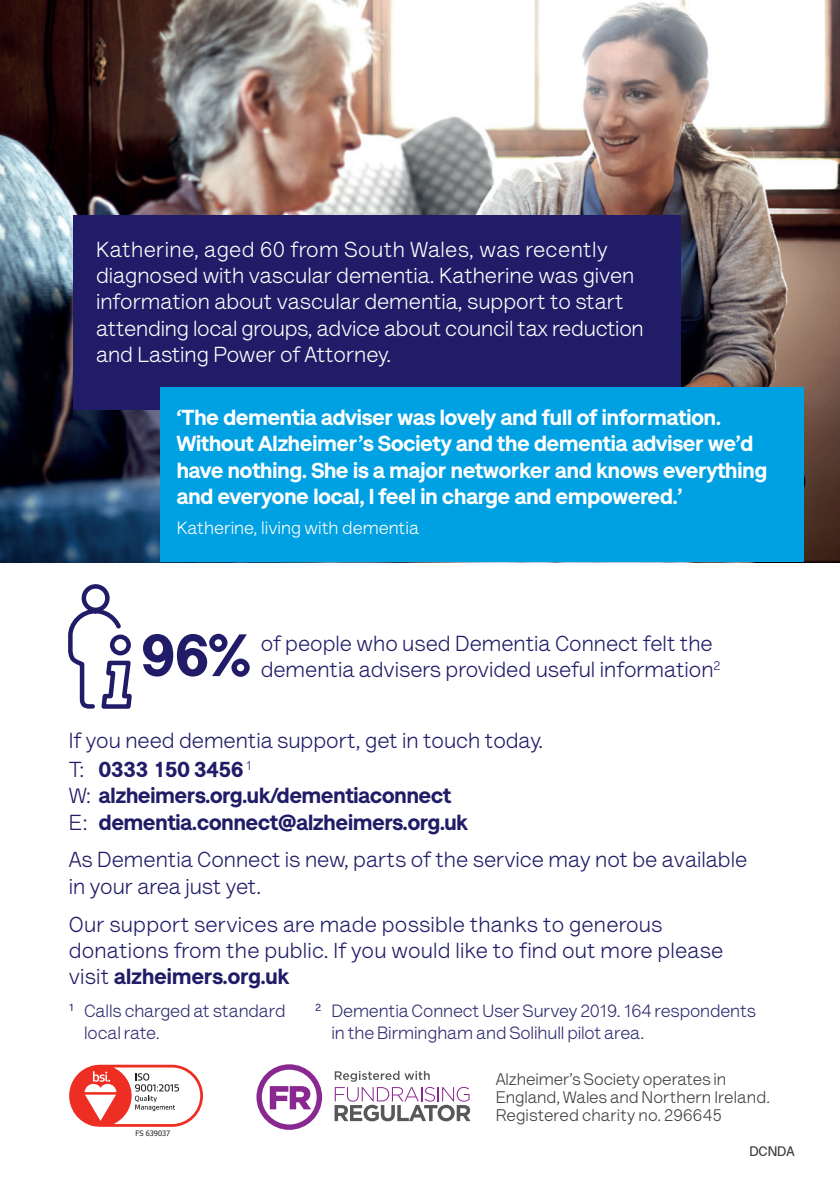
<style>
.page{position:relative;width:840px;height:1191px;background:#fff}
.page>*{position:absolute;margin:0;border:0;box-sizing:border-box;transform-origin:0 0}
.t1{font:900 60.4px "AS Lettera Text";color:#211c67}
.blue_bullet{font:22px/26.4px "AS Lettera Text";color:#211c67}
.blue_bullet-2{font:22px/26.4px "AS Lettera Text";color:#fff}
.blue_bullet-3{font:900 22px/26.4px "AS Lettera Text";color:#fff}
.blue_bullet-4{font:900 22px "AS Lettera Text";color:#211c67}
.blue_bullet-5{font:18px/21.6px "AS Lettera Text";letter-spacing:-.005em;color:#302c70}
.blue_bullet-6{font:18px "AS Lettera Text";color:#fff}
.blue_bullet-7{font:17px/18px "AS Lettera Text";color:#3e3e3f}
.blue_bullet-8{font:700 14px "AS Lettera Text";color:#3e3e3f}
.blue_bullet-9{font:12.8px "AS Lettera Text";color:#211c67}
.t2{font:7.4px "Tahoma";color:#231f20}
.s1{font-weight:400}
.s2{font-weight:900}
</style>
<div class="page">
<img style="left:0;top:0;width:839px;height:562px">
<div style="left:73px;top:215px;width:607px;height:194px;background:#211c67"></div>
<div style="left:159px;top:388px;width:644px;height:174px;background:#00a1e3"></div>
<svg style="left:68px;top:584px;width:64px;height:125px"></svg>
<div style="left:110px;top:634px;width:21px;height:21px;border:4px solid #211c67;border-radius:50%"></div>
<svg style="left:69px;top:1064px;width:134px;height:62px"></svg>
<svg style="left:256px;top:1064px;width:66px;height:65px"></svg>
<svg style="left:334px;top:1071px;width:136px;height:50px"></svg>
<p class="blue_bullet-2" style="left:96px;top:234px;width:549px">Katherine, aged 60 from South Wales, was recently diagnosed with vascular dementia. Katherine was given information about vascular dementia, support to start attending local groups, advice about council tax reduction and Lasting Power of Attorney.</p>
<p class="blue_bullet-3" style="left:177px;top:402px;width:591px">‘The dementia adviser was lovely and full of information.<br>Without Alzheimer’s Society and the dementia adviser we’d have nothing. She is a major networker and knows everything and everyone local, I feel in charge and empowered.’</p>
<p class="blue_bullet-6" style="left:177px;top:515px;width:243px">Katherine, living with dementia</p>
<p class="t1" style="left:141px;top:605px;width:110px">96%</p>
<p class="blue_bullet" style="left:260px;top:628px;width:454px">of people who used Dementia Connect felt the dementia advisers provided useful information</p>
<p class="blue_bullet-9" style="left:713px;top:656px;width:9px">2</p>
<p class="blue_bullet" style="left:69px;top:725px;width:475px">If you need dementia support, get in touch today.</p>
<p class="blue_bullet-4" style="left:69px;top:751px;width:184px"><span class="s1">T:</span> 0333 150 3456<sup>1</sup></p>
<p class="blue_bullet-4" style="left:69px;top:777px;width:383px"><span class="s1">W:</span> alzheimers.org.uk/dementiaconnect</p>
<p class="blue_bullet-4" style="left:69px;top:804px;width:400px"><span class="s1">E:</span> dementia.connect@alzheimers.org.uk</p>
<p class="blue_bullet" style="left:69px;top:845px;width:679px">As Dementia Connect is new, parts of the service may not be available in your area just yet.</p>
<p class="blue_bullet" style="left:69px;top:909px;width:655px">Our support services are made possible thanks to generous donations from the public. If you would like to find out more please visit <span class="s2">alzheimers.org.uk</span></p>
<p class="blue_bullet-5" style="left:84px;top:998px;width:203px;text-indent:-16px"><sup>1</sup> Calls charged at standard local rate.</p>
<p class="blue_bullet-5" style="left:331px;top:998px;width:426px;text-indent:-16px"><sup>2</sup> Dementia Connect User Survey 2019. 164 respondents in the Birmingham and Solihull pilot area.</p>
<p class="t2" style="left:135px;top:1128px;width:36px">FS 639037</p>
<p class="blue_bullet-7" style="left:495px;top:1069px;width:276px">Alzheimer’s Society operates in<br>England, Wales and Northern Ireland.<br>Registered charity no. 296645</p>
<p class="blue_bullet-8" style="left:749px;top:1140px;width:47px">DCNDA</p>
</div>
